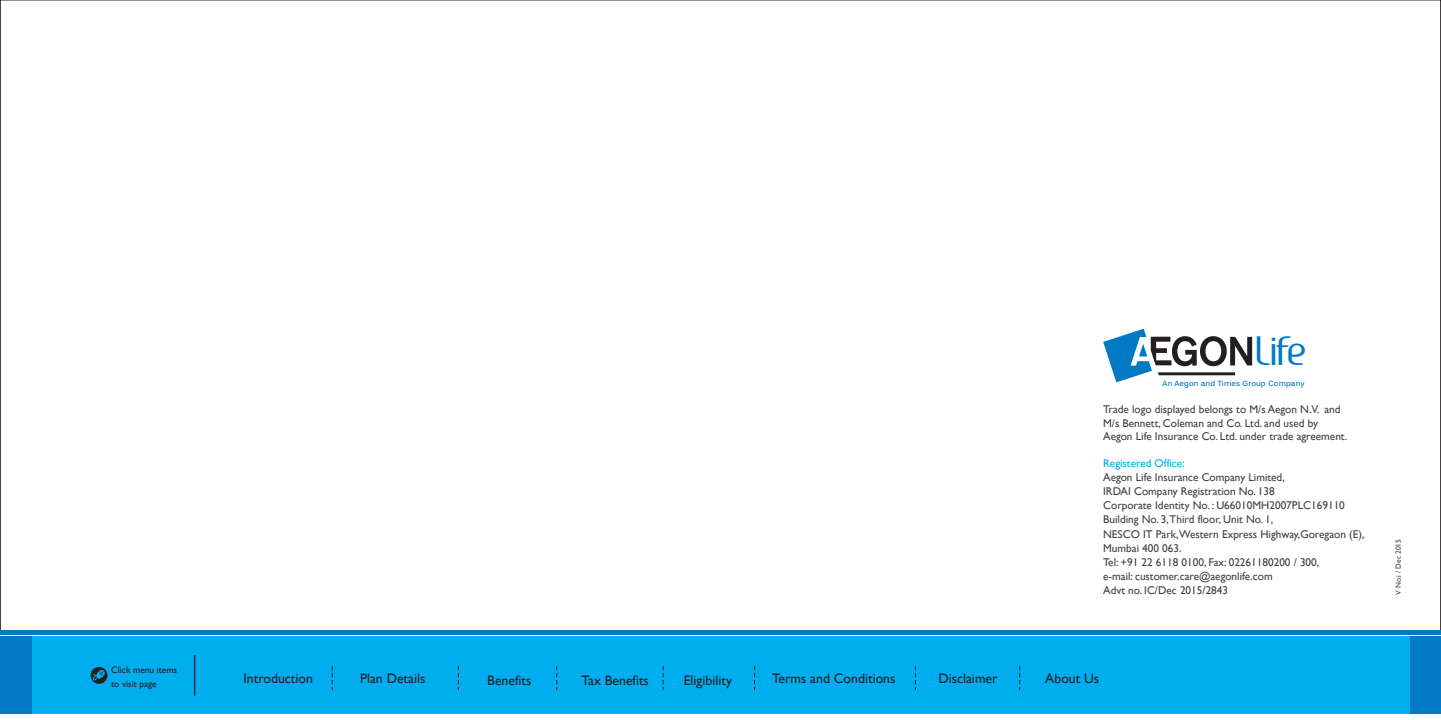
<style>
.page{position:relative;width:1441px;height:720px;background:#fff}
.page>*{position:absolute;margin:0;border:0;box-sizing:border-box;transform-origin:0 0}
.t1{font:38.25px "Ageone";color:#007ac2}
.t2{font:13.75px "Gill Sans";color:#231f20}
.t3{font:11.25px/14.1px "Gill Sans";color:#414042}
.t4{font:11.25px "Gill Sans";color:#00aeef}
.t5{font:9.38px/14.5px "Gill Sans";color:#231f20}
.t6{font:700 7.5px "Kalinga";letter-spacing:.015em;color:#007ac2}
.t7{font:7.5px "Gill Sans";color:#414042}
</style>
<div class="page">
<svg style="left:1103px;top:329px;width:149px;height:53px"></svg>
<div style="left:0;top:631px;width:1440px;height:89px;background:linear-gradient(to right,#fff,#fff)"></div>
<div style="left:0;top:637px;width:1440px;height:77px;background:#007ac2"></div>
<div style="left:32px;top:637px;width:1377px;height:77px;background:#00aeef"></div>
<hr style="left:0;top:630px;width:1440px;height:4px;background:#007ac2">
<svg style="left:91px;top:667px;width:16px;height:17px"></svg>
<hr style="left:194px;top:655px;width:1px;height:41px;background:#231f20">
<svg style="left:332px;top:666px;width:1px;height:24px"></svg>
<svg style="left:458px;top:666px;width:1px;height:24px"></svg>
<svg style="left:556px;top:666px;width:1px;height:24px"></svg>
<svg style="left:1019px;top:666px;width:1px;height:24px"></svg>
<svg style="left:754px;top:666px;width:1px;height:24px"></svg>
<svg style="left:663px;top:666px;width:1px;height:24px"></svg>
<svg style="left:915px;top:666px;width:1px;height:24px"></svg>
<h1 class="t1" style="left:1255px;top:336px;width:52px">Life</h1>
<p class="t6" style="left:1162px;top:378px;width:143px">An Aegon and Times Group Company</p>
<p class="t3" style="left:1103px;top:403px;width:245px;line-height:13.5px">Trade logo displayed belongs to M/s Aegon N.V. and<br>M/s Bennett, Coleman and Co. Ltd. and used by<br>Aegon Life Insurance Co. Ltd. under trade agreement.</p>
<p class="t4" style="left:1103px;top:456px;width:83px">Registered Office:</p>
<p class="t3" style="left:1103px;top:470px;width:263px">Aegon Life Insurance Company Limited,<br>IRDAI Company Registration No. 138<br>Corporate Identity No. : U66010MH2007PLC169110<br>Building No. 3,Third floor, Unit No. 1,<br>NESCO IT Park,Western Express Highway,Goregaon (E), Mumbai 400 063.<br>Tel: +91 22 6118 0100, Fax: 02261180200 / 300,<br>e-mail: customer.care@aegonlife.com<br>Advt no. IC/Dec 2015/2843</p>
<p class="t5" style="left:111px;top:663px;width:68px">Click menu items to visit page</p>
<p class="t2" style="left:243px;top:671px;width:71px">Introduction</p>
<p class="t2" style="left:360px;top:671px;width:67px">Plan Details</p>
<p class="t2" style="left:487px;top:672px;width:46px">Benefits</p>
<p class="t2" style="left:582px;top:672px;width:69px">Tax Benefits</p>
<p class="t2" style="left:684px;top:672px;width:50px">Eligibility</p>
<p class="t2" style="left:772px;top:671px;width:125px">Terms and Conditions</p>
<p class="t2" style="left:938px;top:671px;width:61px">Disclaimer</p>
<p class="t2" style="left:1045px;top:671px;width:55px">About Us</p>
<p class="t7" style="left:1394px;top:595px;width:57px;rotate:-90deg">V No.i / Dec 2015</p>
</div>
